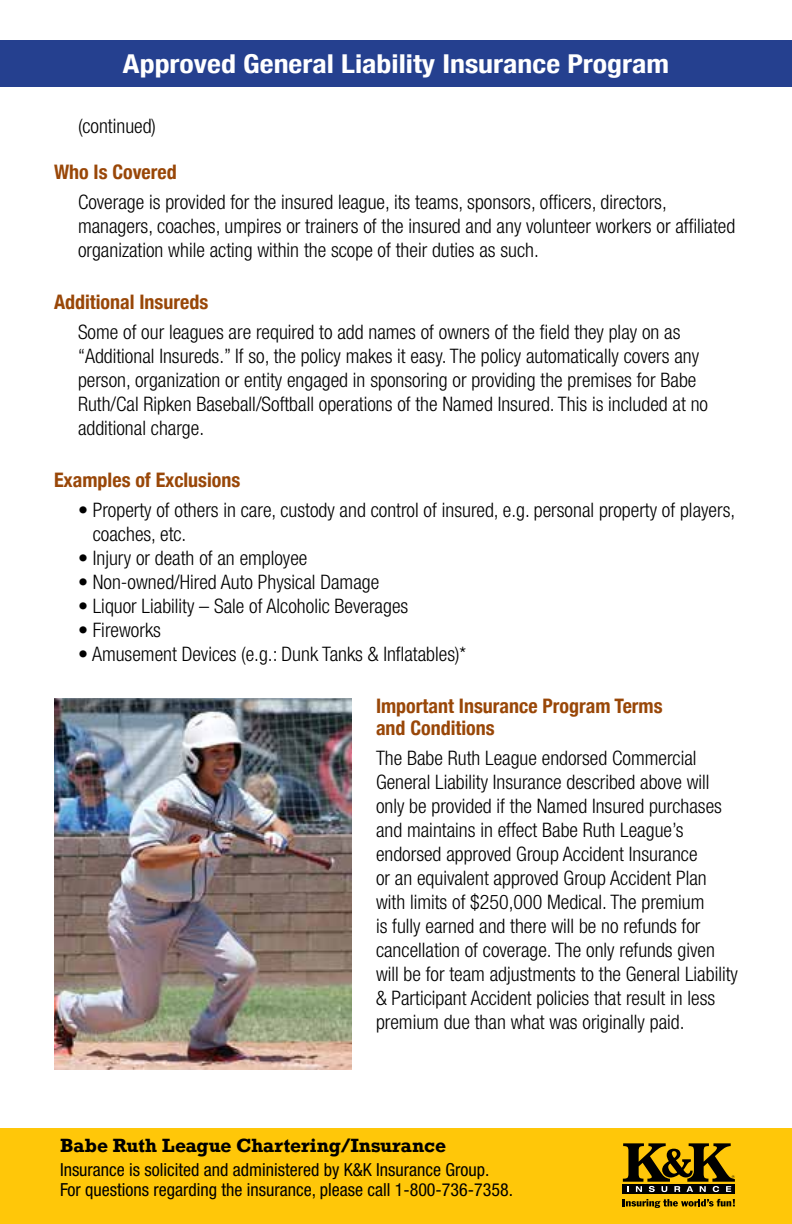
<style>
.page{position:relative;width:792px;height:1224px;background:#fff}
.page>*{position:absolute;margin:0;border:0;box-sizing:border-box;transform-origin:0 0}
.t1{font:700 condensed 26px "Helvetica Neue";color:#fff;scale:1.15 1}
.t2{font:300 condensed 20px/24px "Helvetica Neue LT Std";color:#000}
.t3{font:700 condensed 20px/22px "Helvetica Neue";color:#994708}
.t4{font:condensed 18px/20px "Helvetica Neue LT Std";color:#000}
.t5{font:700 18px "Rockwell";color:#000}
</style>
<div class="page">
<div style="left:0;top:40px;width:792px;height:46px;background:#25408f"></div>
<img style="left:54px;top:698px;width:298px;height:372px">
<div style="left:0;top:1128px;width:792px;height:96px;background:#ffc709"></div>
<div style="left:623px;top:1184px;width:112px;height:10px;background:#000"></div>
<svg style="left:623px;top:1199px;width:112px;height:9px"></svg>
<svg style="left:623px;top:1143px;width:112px;height:49px"></svg>
<h1 class="t1" style="left:123px;top:42px;width:477px">Approved General Liability Insurance Program</h1>
<p class="t2" style="left:78px;top:114px;width:80px">(continued)</p>
<p class="t3" style="left:54px;top:159px;width:124px">Who Is Covered</p>
<p class="t2" style="left:78px;top:190px;width:659px">Coverage is provided for the insured league, its teams, sponsors, officers, directors, managers, coaches, umpires or trainers of the insured and any volunteer workers or affiliated organization while acting within the scope of their duties as such.</p>
<p class="t3" style="left:54px;top:289px;width:156px">Additional Insureds</p>
<p class="t2" style="left:78px;top:320px;width:632px">Some of our leagues are required to add names of owners of the field they play on as “Additional Insureds.” If so, the policy makes it easy. The policy automatically covers any person, organization or entity engaged in sponsoring or providing the premises for Babe Ruth/Cal Ripken Baseball/Softball operations of the Named Insured. This is included at no additional charge.</p>
<p class="t3" style="left:54px;top:467px;width:188px">Examples of Exclusions</p>
<p class="t2" style="left:93px;top:498px;width:644px;text-indent:-15px">• Property of others in care, custody and control of insured, e.g. personal property of players, coaches, etc.</p>
<p class="t2" style="left:78px;top:546px;width:231px">• Injury or death of an employee</p>
<p class="t2" style="left:78px;top:570px;width:303px">• Non-owned/Hired Auto Physical Damage</p>
<p class="t2" style="left:78px;top:594px;width:332px">• Liquor Liability – Sale of Alcoholic Beverages</p>
<p class="t2" style="left:78px;top:618px;width:84px">• Fireworks</p>
<p class="t2" style="left:78px;top:642px;width:390px">• Amusement Devices (e.g.: Dunk Tanks &amp; Inflatables)*</p>
<p class="t3" style="left:376px;top:693px;width:288px">Important Insurance Program Terms and Conditions</p>
<p class="t2" style="left:376px;top:746px;width:363px">The Babe Ruth League endorsed Commercial General Liability Insurance described above will only be provided if the Named Insured purchases and maintains in effect Babe Ruth League’s endorsed approved Group Accident Insurance<br>or an equivalent approved Group Accident Plan with limits of $250,000 Medical. The premium<br>is fully earned and there will be no refunds for cancellation of coverage. The only refunds given will be for team adjustments to the General Liability &amp; Participant Accident policies that result in less premium due than what was originally paid.</p>
<p class="t5" style="left:60px;top:1134px;width:387px">Babe Ruth League Chartering/Insurance</p>
<p class="t4" style="left:60px;top:1160px;width:455px">Insurance is solicited and administered by K&amp;K Insurance Group.<br>For questions regarding the insurance, please call 1-800-736-7358.</p>
</div>
